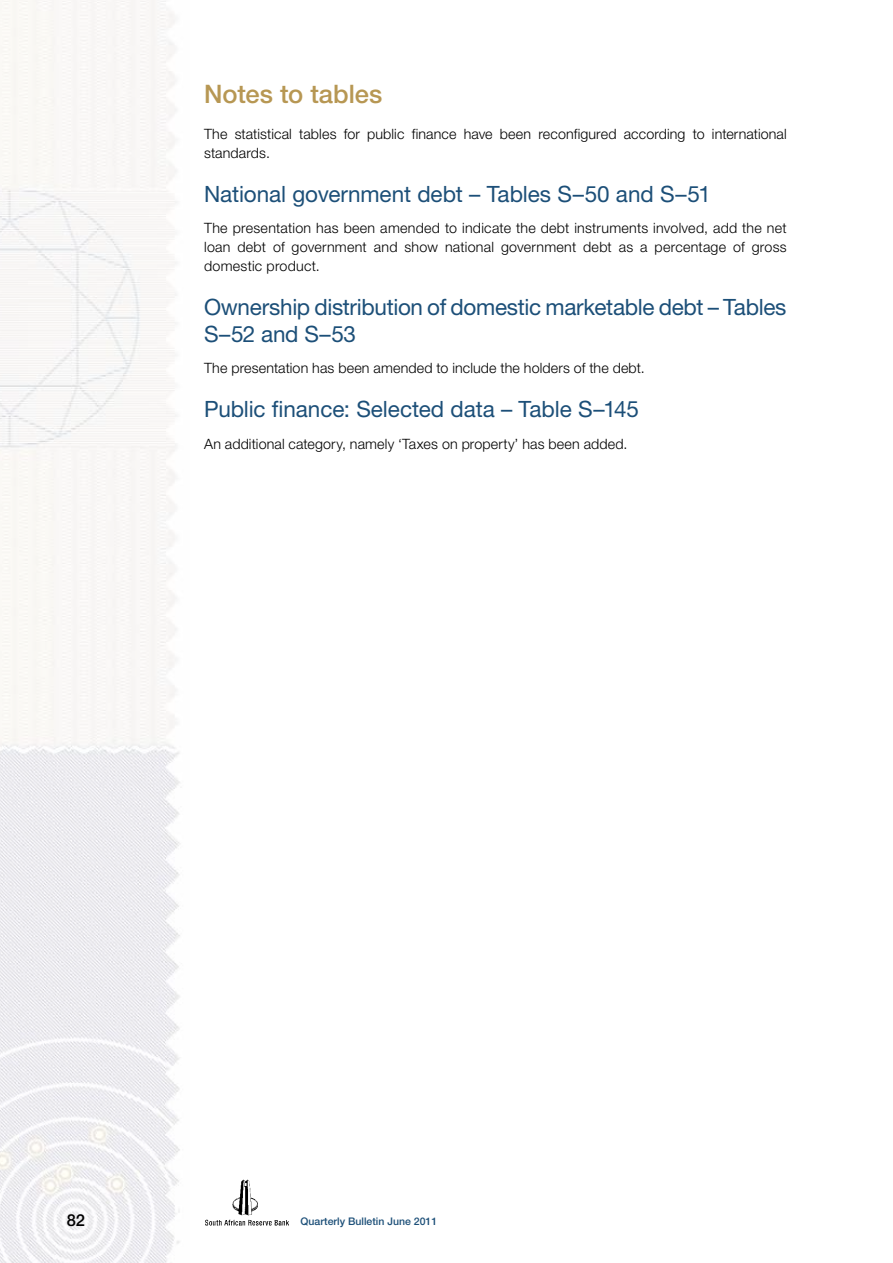
<style>
.page{position:relative;width:893px;height:1263px;background:#fff}
.page>*{position:absolute;margin:0;border:0;box-sizing:border-box;transform-origin:0 0}
.t1{font:500 25.5px "Helvetica Neue LT Std";color:#b79753}
.t2{font:22.5px/27px "Helvetica Neue LT Std";letter-spacing:-.01em;color:#1c4f78}
.t3{font:500 16.5px "Helvetica Neue LT Pro";color:#000}
.t4{font:300 14.25px/18.8px "Helvetica Neue LT Pro";letter-spacing:.01em;color:#000}
.t5{font:500 10.5px "Helvetica Neue LT Pro";color:#1c4f78}
</style>
<div class="page">
<img style="left:0;top:0;width:180px;height:1263px">
<img style="left:205px;top:1179px;width:84px;height:47px">
<p class="t1" style="left:204px;top:79px;width:180px">Notes to tables</p>
<p class="t4" style="left:204px;top:124px;width:584px">The statistical tables for public finance have been reconfigured according to international standards.</p>
<p class="t2" style="left:204px;top:180px;width:508px">National government debt – Tables S–50 and S–51</p>
<p class="t4" style="left:204px;top:219px;width:584px;text-align:justify">The presentation has been amended to indicate the debt instruments involved, add the net loan debt of government and show national government debt as a percentage of gross domestic product.</p>
<p class="t2" style="left:204px;top:293px;width:584px">Ownership distribution of domestic marketable debt – Tables<br>S–52 and S–53</p>
<p class="t4" style="left:204px;top:359px;width:442px">The presentation has been amended to include the holders of the debt.</p>
<p class="t2" style="left:204px;top:395px;width:436px">Public finance: Selected data – Table S–145</p>
<p class="t4" style="left:204px;top:434px;width:425px">An additional category, namely ‘Taxes on property’ has been added.</p>
<p class="t3" style="left:67px;top:1210px;width:20px">82</p>
<p class="t5" style="left:301px;top:1214px;width:138px">Quarterly Bulletin June 2011</p>
</div>
